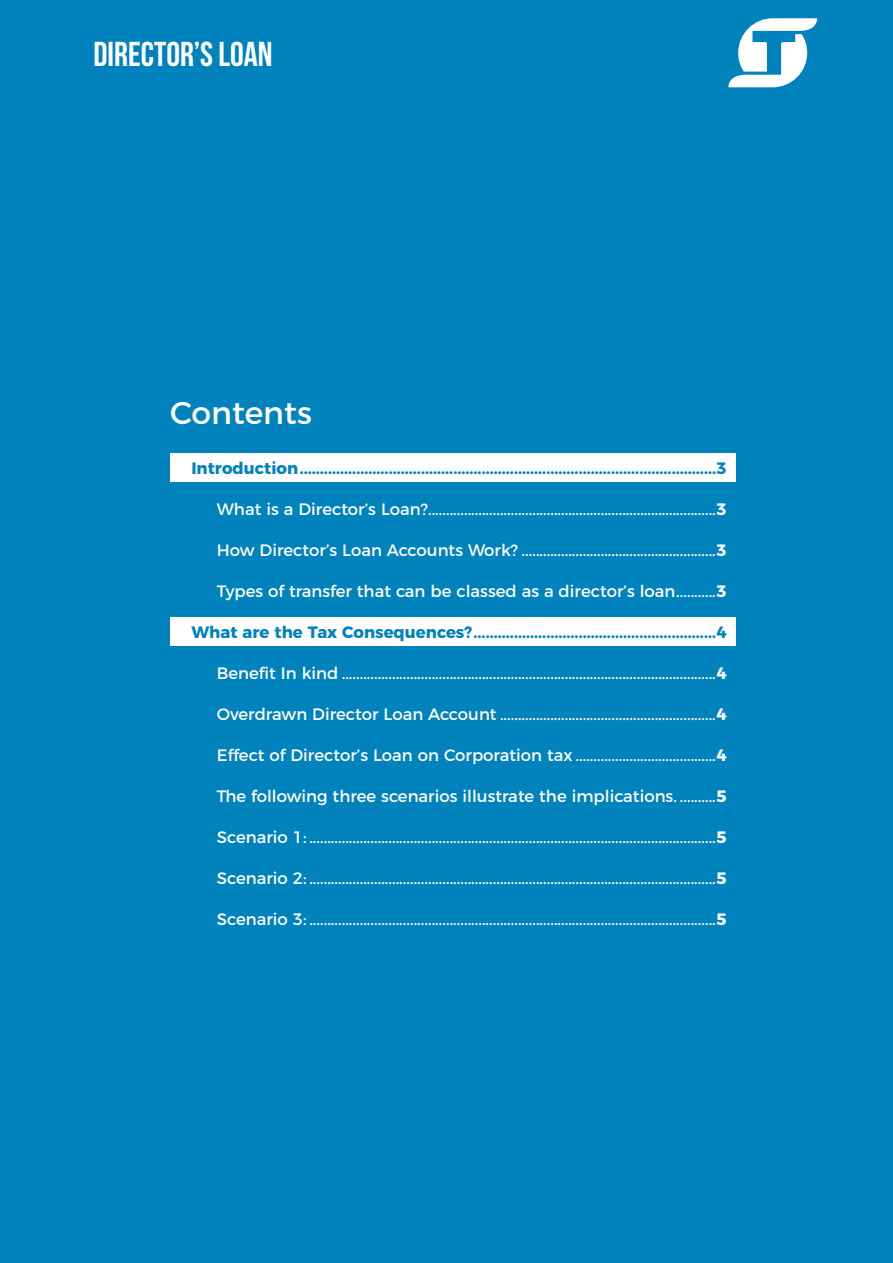
<style>
.page{position:relative;width:893px;height:1263px;background:#0082bd}
.page>*{position:absolute;margin:0;border:0;box-sizing:border-box;transform-origin:0 0}
.t1{font:34.5px "Bebas Neue";color:#fff}
.t2{font:31.5px "Montserrat";color:#fff}
.t3{font:16.5px "Montserrat";color:#fff}
.t4{font:700 16.5px "Montserrat";color:#0082bd}
.s1{font-weight:700}
</style>
<div class="page">
<div style="left:170px;top:453px;width:566px;height:29px;background:#fff"></div>
<div style="left:170px;top:617px;width:566px;height:29px;background:#fff"></div>
<svg style="left:728px;top:18px;width:89px;height:70px"></svg>
<h1 class="t1" style="left:94px;top:35px;width:180px">DIRECTOR’S LOAN</h1>
<h2 class="t2" style="left:170px;top:388px;width:143px">Contents</h2>
<p class="t4" style="left:191px;top:454px;width:537px">Introduction.......................................................................................................3</p>
<p class="t3" style="left:217px;top:495px;width:511px">What is a Director’s Loan?................................................................................<span class="s1">3</span></p>
<p class="t3" style="left:217px;top:536px;width:511px">How Director’s Loan Accounts Work? ......................................................<span class="s1">3</span></p>
<p class="t3" style="left:217px;top:577px;width:511px">Types of transfer that can be classed as a director’s loan...........<span class="s1">3</span></p>
<p class="t4" style="left:191px;top:618px;width:537px">What are the Tax Consequences?............................................................4</p>
<p class="t3" style="left:217px;top:659px;width:511px">Benefit In kind ........................................................................................................<span class="s1">4</span></p>
<p class="t3" style="left:217px;top:700px;width:511px">Overdrawn Director Loan Account ............................................................<span class="s1">4</span></p>
<p class="t3" style="left:217px;top:741px;width:511px">Effect of Director’s Loan on Corporation tax .......................................<span class="s1">4</span></p>
<p class="t3" style="left:217px;top:782px;width:511px">The following three scenarios illustrate the implications. ..........<span class="s1">5</span></p>
<p class="t3" style="left:217px;top:823px;width:511px">Scenario 1: .................................................................................................................<span class="s1">5</span></p>
<p class="t3" style="left:217px;top:864px;width:511px">Scenario 2: .................................................................................................................<span class="s1">5</span></p>
<p class="t3" style="left:217px;top:905px;width:511px">Scenario 3: .................................................................................................................<span class="s1">5</span></p>
</div>
